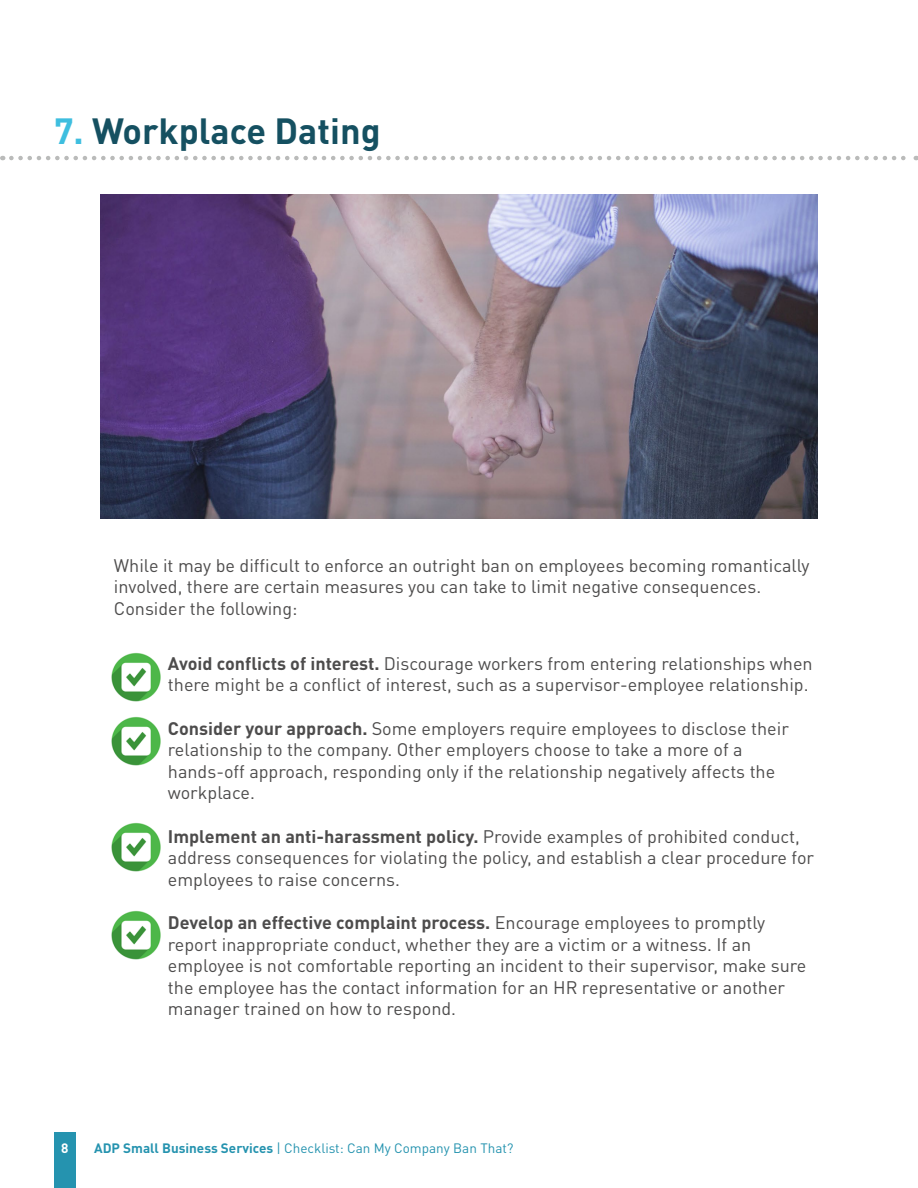
<style>
.page{position:relative;width:918px;height:1188px;background:#fff}
.page>*{position:absolute;margin:0;border:0;box-sizing:border-box;transform-origin:0 0}
.t1{font:700 36px "DINOT";color:#155061}
.t2{font:18px/21.6px "DINOT";color:#4d4c4c}
.t3{font:700 18px "DINOT";color:#4d4c4c}
.t4{font:13.5px "DINOT";color:#2593af}
.t5{font:700 13.5px "DINOT";color:#fff}
.s1{color:#3ebedf}
.s2{font-weight:700}
.s3{font-weight:400}
</style>
<div class="page">
<div style="left:54px;top:1132px;width:21px;height:56px;background:#2593af"></div>
<svg style="left:11px;top:156px;width:906px;height:4px"></svg>
<img style="left:100px;top:194px;width:718px;height:325px">
<img style="left:111px;top:652px;width:50px;height:50px">
<img style="left:111px;top:716px;width:50px;height:50px">
<img style="left:111px;top:822px;width:50px;height:50px">
<img style="left:111px;top:910px;width:50px;height:50px">
<p class="t1" style="left:54px;top:107px;width:328px"><span class="s1">7.</span> Workplace Dating</p>
<p class="t2" style="left:114px;top:554px;width:697px">While it may be difficult to enforce an outright ban on employees becoming romantically involved, there are certain measures you can take to limit negative consequences.</p>
<p class="t2" style="left:114px;top:597px;width:185px">Consider the following:</p>
<p class="t2" style="left:168px;top:652px;width:646px"><span class="s2">Avoid conflicts of interest.</span> Discourage workers from entering relationships when there might be a conflict of interest, such as a supervisor-employee relationship.</p>
<p class="t2" style="left:168px;top:717px;width:623px"><span class="s2">Consider your approach.</span> Some employers require employees to disclose their relationship to the company. Other employers choose to take a more of a</p>
<p class="t2" style="left:168px;top:760px;width:609px">hands-off approach, responding only if the relationship negatively affects the workplace.</p>
<p class="t2" style="left:168px;top:825px;width:648px"><span class="s2">Implement an anti-harassment policy.</span> Provide examples of prohibited conduct, address consequences for violating the policy, and establish a clear procedure for employees to raise concerns.</p>
<p class="t3" style="left:168px;top:911px;width:599px">Develop an effective complaint process. <span class="s3">Encourage employees to promptly</span></p>
<p class="t2" style="left:168px;top:933px;width:585px">report inappropriate conduct, whether they are a victim or a witness. If an</p>
<p class="t2" style="left:168px;top:955px;width:640px">employee is not comfortable reporting an incident to their supervisor, make sure the employee has the contact information for an HR representative or another manager trained on how to respond.</p>
<p class="t5" style="left:61px;top:1139px;width:9px">8</p>
<p class="t4" style="left:94px;top:1140px;width:421px"><span class="s2">ADP Small Business Services</span> | Checklist: Can My Company Ban That?</p>
</div>
